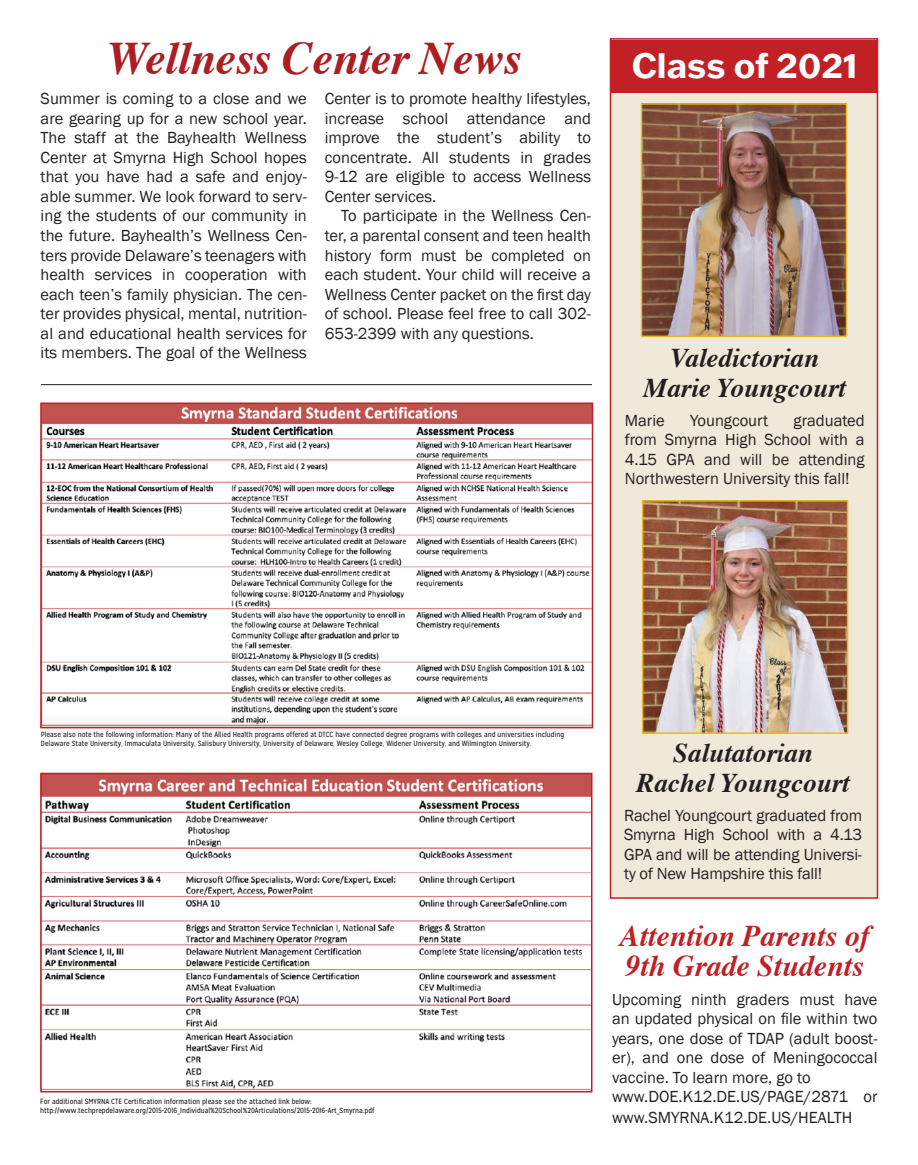
<style>
.page{position:relative;width:918px;height:1165px;background:#fff}
.page>*{position:absolute;margin:0;border:0;box-sizing:border-box;transform-origin:0 0}
.t1{font:italic 700 46.5px "Times";letter-spacing:-.01em;color:#ab1f23}
.t2{font:700 34.5px "Franklin Gothic ATF";color:#fff}
.t3{font:italic 700 30px/30px "Times";color:#c12025}
.t4{font:italic 700 27px/30px "Times";color:#231f20;text-align:center}
.t5{font:16.5px/19.5px "Franklin Gothic";color:#231f20;text-align:justify}
.t6{font:7.5px/9px "Mission Gothic";color:#231f20}
</style>
<div class="page">
<div style="left:610px;top:38px;width:268px;height:860px;background:#f0e8d8;border:2px solid #c12025"></div>
<hr style="left:41px;top:384px;width:551px;height:1px;background:#231f20">
<img style="left:644px;top:106px;width:200px;height:228px">
<div style="left:641px;top:103px;width:206px;height:234px;border:2px solid #e9b920"></div>
<div style="left:610px;top:40px;width:268px;height:53px;background:#c12025"></div>
<img style="left:43px;top:775px;width:546px;height:314px">
<div style="left:40px;top:772px;width:552px;height:320px;border:2px solid #c12025"></div>
<img style="left:43px;top:405px;width:547px;height:320px">
<div style="left:40px;top:402px;width:553px;height:326px;border:2px solid #c12025"></div>
<img style="left:645px;top:503px;width:200px;height:227px">
<div style="left:642px;top:500px;width:206px;height:233px;border:2px solid #e9b920"></div>
<h1 class="t1" style="left:108px;top:14px;width:416px">Wellness Center News</h1>
<p class="t5" style="left:41px;top:89px;width:268px">Summer is coming to a close and we are gearing up for a new school year.<br>The staff at the Bayhealth Wellness Center at Smyrna High School hopes that you have had a safe and enjoy&shy;able summer. We look forward to serv&shy;ing the students of our community in the future. Bayhealth’s Wellness Cen&shy;ters provide Delaware’s teenagers with health services in cooperation with each teen’s family physician. The cen&shy;ter provides physical, mental, nutrition&shy;al and educational health services for its members. The goal of the Wellness</p>
<p class="t5" style="left:325px;top:89px;width:268px">Center is to promote healthy lifestyles, increase school attendance and improve the student’s ability to concentrate. All students in grades 9-12 are eligible to access Wellness Center services.</p>
<p class="t5" style="left:325px;top:206px;width:268px;text-indent:16px">To participate in the Wellness Cen&shy;ter, a parental consent and teen health history form must be completed on each student. Your child will receive a Wellness Center packet on the first day of school. Please feel free to call 302- 653-2399 with any questions.</p>
<h2 class="t2" style="left:632px;top:42px;width:228px">Class of 2021</h2>
<h3 class="t4" style="left:643px;top:341px;width:204px">Valedictorian<br>Marie Youngcourt</h3>
<p class="t5" style="left:625px;top:411px;width:41px">Marie</p>
<p class="t5" style="left:690px;top:411px;width:80px">Youngcourt</p>
<p class="t5" style="left:625px;top:411px;width:241px;text-indent:169px">graduated from Smyrna High School with a 4.15 GPA and will be attending Northwestern University this fall!</p>
<p class="t6" style="left:41px;top:730px;width:525px">Please also note the following information: Many of the Allied Health programs offered at DTCC have connected degree programs with colleges and universities including<br>Delaware State University, Immaculata University, Salisbury University, University of Delaware, Wesley College, Widener University, and Wilmington University.</p>
<p class="t6" style="left:40px;top:1096px;width:336px">For additional SMYRNA CTE Certification information please see the attached link below: http://www.techprepdelaware.org/2015-2016_Individual%20School%20Articulations/2015-2016-Art_Smyrna.pdf</p>
<h3 class="t4" style="left:636px;top:735px;width:215px">Salutatorian<br>Rachel Youngcourt</h3>
<p class="t5" style="left:624px;top:805px;width:240px">Rachel Youngcourt graduated from Smyrna High School with a 4.13<br>GPA and will be attending Universi&shy;ty of New Hampshire this fall!</p>
<h3 class="t3" style="left:620px;top:918px;width:252px">Attention Parents of<br>9th Grade Students</h3>
<p class="t5" style="left:612px;top:989px;width:267px;text-align:left">Upcoming ninth graders must have an updated physical on file within two years, one dose of TDAP (adult boost&shy;er), and one dose of Meningococcal vaccine. To learn more, go to www.DOE.K12.DE.US/PAGE/2871 or</p>
<p class="t5" style="left:612px;top:1108px;width:242px">www.SMYRNA.K12.DE.US/HEALTH</p>
</div>
